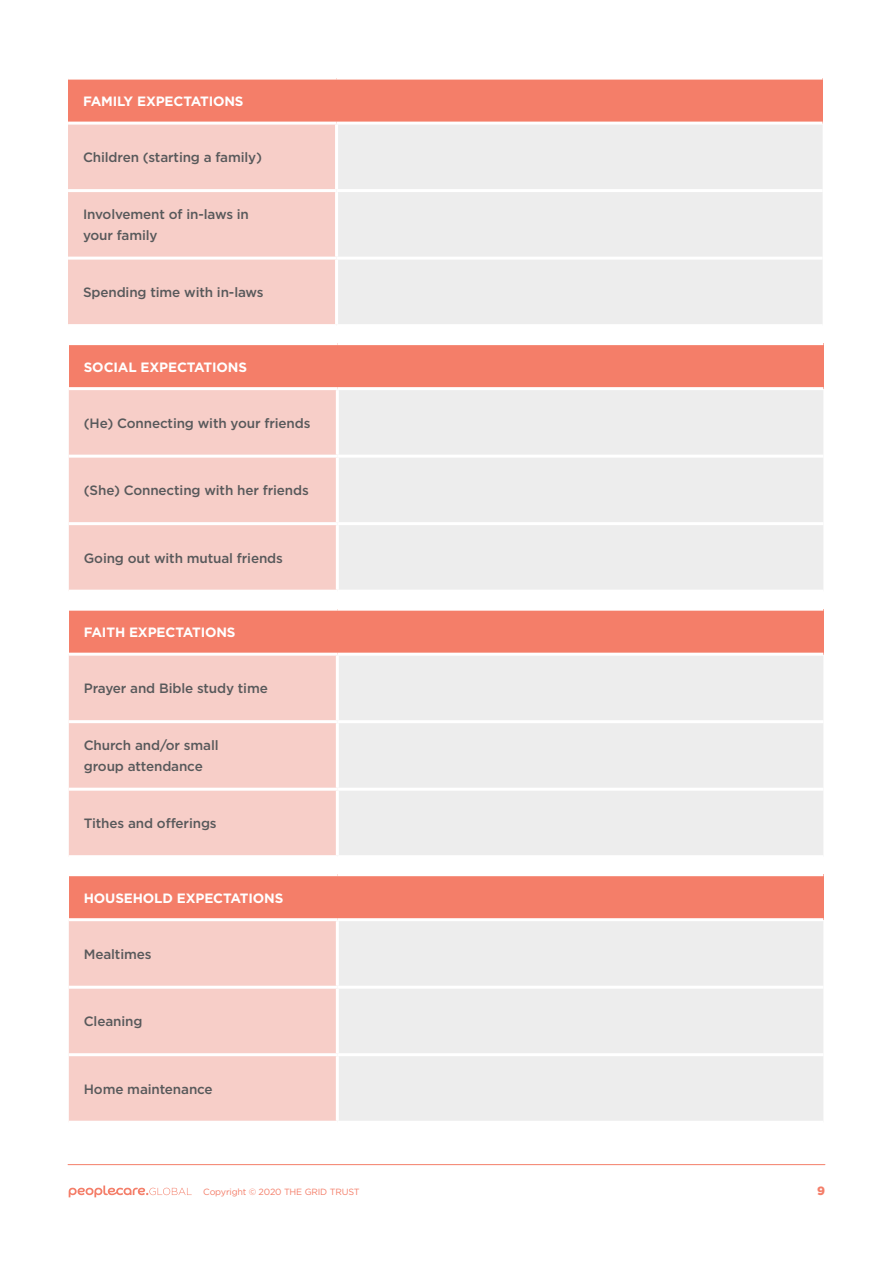
<style>
.page{position:relative;width:893px;height:1263px;background:#fff}
.page>*{position:absolute;margin:0;border:0;box-sizing:border-box;transform-origin:0 0}
.t1{font:500 13.5px/21px "Gotham";letter-spacing:-.01em;color:#58595b}
.t2{font:700 13.5px "Gotham";letter-spacing:-.01em;color:#fff}
.t3{font:900 12px "Gotham";color:#f47e69}
.t4{font:9px "Gotham";letter-spacing:-.02em;color:#f47e69}
</style>
<div class="page">
<div style="left:69px;top:344px;width:754px;height:45px;background:#f47e69"></div>
<div style="left:69px;top:390px;width:267px;height:200px;background:#f7cec8"></div>
<div style="left:339px;top:390px;width:484px;height:200px;background:#ededed"></div>
<hr style="left:69px;top:342px;width:268px;height:3px;background:#fff">
<hr style="left:337px;top:342px;width:486px;height:3px;background:#fff">
<hr style="left:69px;top:387px;width:268px;height:3px;background:#fff">
<hr style="left:337px;top:387px;width:486px;height:3px;background:#fff">
<hr style="left:69px;top:455px;width:268px;height:3px;background:#fff">
<hr style="left:337px;top:455px;width:486px;height:3px;background:#fff">
<hr style="left:69px;top:522px;width:268px;height:3px;background:#fff">
<hr style="left:337px;top:522px;width:486px;height:3px;background:#fff">
<div style="left:68px;top:78px;width:755px;height:45px;background:#f47e69"></div>
<div style="left:68px;top:125px;width:267px;height:199px;background:#f7cec8"></div>
<div style="left:338px;top:125px;width:485px;height:199px;background:#ededed"></div>
<hr style="left:68px;top:77px;width:269px;height:3px;background:#fff">
<hr style="left:337px;top:77px;width:486px;height:3px;background:#fff">
<hr style="left:68px;top:122px;width:269px;height:3px;background:#fff">
<hr style="left:337px;top:122px;width:486px;height:3px;background:#fff">
<hr style="left:68px;top:189px;width:269px;height:3px;background:#fff">
<hr style="left:337px;top:189px;width:486px;height:3px;background:#fff">
<hr style="left:68px;top:257px;width:269px;height:3px;background:#fff">
<hr style="left:337px;top:257px;width:486px;height:3px;background:#fff">
<div style="left:69px;top:609px;width:754px;height:45px;background:#f47e69"></div>
<div style="left:69px;top:656px;width:267px;height:199px;background:#f7cec8"></div>
<div style="left:339px;top:656px;width:484px;height:199px;background:#ededed"></div>
<hr style="left:69px;top:608px;width:268px;height:3px;background:#fff">
<hr style="left:337px;top:608px;width:486px;height:3px;background:#fff">
<hr style="left:69px;top:653px;width:268px;height:3px;background:#fff">
<hr style="left:337px;top:653px;width:486px;height:3px;background:#fff">
<hr style="left:69px;top:720px;width:268px;height:3px;background:#fff">
<hr style="left:337px;top:720px;width:486px;height:3px;background:#fff">
<hr style="left:69px;top:788px;width:268px;height:3px;background:#fff">
<hr style="left:337px;top:788px;width:486px;height:3px;background:#fff">
<div style="left:69px;top:875px;width:754px;height:45px;background:#f47e69"></div>
<div style="left:69px;top:921px;width:267px;height:200px;background:#f7cec8"></div>
<div style="left:339px;top:921px;width:484px;height:200px;background:#ededed"></div>
<hr style="left:69px;top:873px;width:268px;height:3px;background:#fff">
<hr style="left:337px;top:873px;width:486px;height:3px;background:#fff">
<hr style="left:69px;top:918px;width:268px;height:3px;background:#fff">
<hr style="left:337px;top:918px;width:486px;height:3px;background:#fff">
<hr style="left:69px;top:986px;width:268px;height:3px;background:#fff">
<hr style="left:337px;top:986px;width:486px;height:3px;background:#fff">
<hr style="left:69px;top:1053px;width:268px;height:3px;background:#fff">
<hr style="left:337px;top:1053px;width:486px;height:3px;background:#fff">
<hr style="left:68px;top:1164px;width:757px;height:1px;background:#f47e69">
<svg style="left:69px;top:1185px;width:123px;height:12px"></svg>
<p class="t2" style="left:83px;top:92px;width:162px">FAMILY EXPECTATIONS</p>
<p class="t1" style="left:83px;top:147px;width:181px">Children (starting a family)</p>
<p class="t1" style="left:83px;top:204px;width:167px">Involvement of in-laws in your family</p>
<p class="t1" style="left:83px;top:282px;width:182px">Spending time with in-laws</p>
<p class="t2" style="left:84px;top:358px;width:165px">SOCIAL EXPECTATIONS</p>
<p class="t1" style="left:84px;top:412px;width:228px">(He) Connecting with your friends</p>
<p class="t1" style="left:84px;top:480px;width:227px">(She) Connecting with her friends</p>
<p class="t1" style="left:84px;top:547px;width:201px">Going out with mutual friends</p>
<p class="t2" style="left:84px;top:623px;width:153px">FAITH EXPECTATIONS</p>
<p class="t1" style="left:84px;top:678px;width:186px">Prayer and Bible study time</p>
<p class="t1" style="left:84px;top:735px;width:136px">Church and/or small group attendance</p>
<p class="t1" style="left:84px;top:813px;width:134px">Tithes and offerings</p>
<p class="t2" style="left:84px;top:889px;width:201px">HOUSEHOLD EXPECTATIONS</p>
<p class="t1" style="left:84px;top:943px;width:69px">Mealtimes</p>
<p class="t1" style="left:84px;top:1011px;width:60px">Cleaning</p>
<p class="t1" style="left:84px;top:1078px;width:130px">Home maintenance</p>
<p class="t4" style="left:203px;top:1186px;width:158px">Copyright © 2020 THE GRID TRUST</p>
<p class="t3" style="left:817px;top:1182px;width:9px">9</p>
</div>
